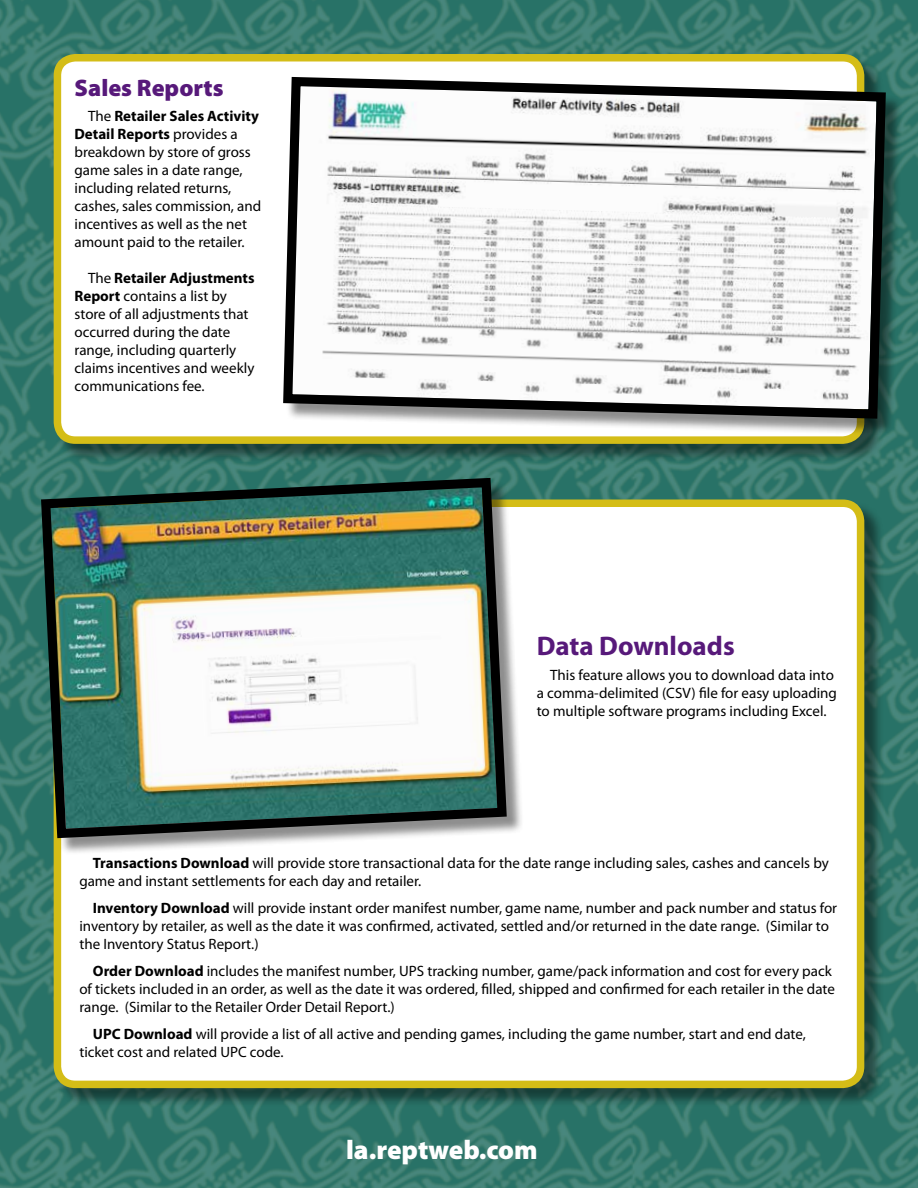
<style>
.page{position:relative;width:918px;height:1188px;background:#fff}
.page>*{position:absolute;margin:0;border:0;box-sizing:border-box;transform-origin:0 0}
.t1{font:900 27px "Myriad Pro";color:#fff}
.t2{font:700 27px "Myriad Pro";color:#57197a}
.t3{font:900 24px "Myriad Pro";color:#57197a}
.t4{font:15px/18px "Myriad Pro";color:#000}
.s1{font-weight:700}
</style>
<div class="page">
<img style="left:0;top:0;width:918px;height:1188px">
<div style="left:56px;top:56px;width:828px;height:407px;background:#000;opacity:.45"></div>
<div style="left:57px;top:58px;width:804px;height:382px;background:#fff;border-radius:18px"></div>
<div style="left:54px;top:54px;width:810px;height:390px;border:8px solid #d4bd17;border-radius:18px"></div>
<div style="left:56px;top:502px;width:828px;height:606px;background:#000;opacity:.45"></div>
<div style="left:57px;top:503px;width:804px;height:581px;background:#fff;border-radius:18px"></div>
<div style="left:54px;top:500px;width:810px;height:588px;border:8px solid #d4bd17;border-radius:18px"></div>
<div style="left:286px;top:80px;width:617px;height:356px;background:#000;opacity:.45"></div>
<svg style="left:283px;top:72px;width:607px;height:351px"></svg>
<div style="left:44px;top:481px;width:480px;height:374px;background:#000;opacity:.45"></div>
<img style="left:36px;top:473px;width:475px;height:370px">
<h2 class="t3" style="left:75px;top:74px;width:151px">Sales Reports</h2>
<p class="t4" style="left:75px;top:107px;width:188px;text-indent:14px">The <span class="s1">Retailer Sales Activity<br>Detail Reports</span> provides a breakdown by store of gross game sales in a date range, including related returns, cashes, sales commission, and incentives as well as the net amount paid to the retailer.</p>
<p class="t4" style="left:75px;top:269px;width:182px;text-indent:14px">The <span class="s1">Retailer Adjustments<br>Report</span> contains a list by store of all adjustments that occurred during the date range, including quarterly claims incentives and weekly communications fee.</p>
<h1 class="t2" style="left:537px;top:631px;width:199px">Data Downloads</h1>
<p class="t4" style="left:537px;top:666px;width:302px;text-indent:14px">This feature allows you to download data into a comma-delimited (CSV) file for easy uploading to multiple software programs including Excel.</p>
<p class="t4" style="left:79px;top:854px;width:751px;text-indent:14px"><span class="s1">Transactions Download</span> will provide store transactional data for the date range including sales, cashes and cancels by game and instant settlements for each day and retailer.</p>
<p class="t4" style="left:79px;top:899px;width:759px;text-indent:14px"><span class="s1">Inventory Download</span> will provide instant order manifest number, game name, number and pack number and status for inventory by retailer, as well as the date it was confirmed, activated, settled and/or returned in the date range. (Similar to the Inventory Status Report.)</p>
<p class="t4" style="left:79px;top:962px;width:757px;text-indent:14px"><span class="s1">Order Download</span> includes the manifest number, UPS tracking number, game/pack information and cost for every pack of tickets included in an order, as well as the date it was ordered, filled, shipped and confirmed for each retailer in the date range. (Similar to the Retailer Order Detail Report.)</p>
<p class="t4" style="left:79px;top:1025px;width:728px;text-indent:14px"><span class="s1">UPC Download</span> will provide a list of all active and pending games, including the game number, start and end date, ticket cost and related UPC code.</p>
<h1 class="t1" style="left:346px;top:1134px;width:193px">la.reptweb.com</h1>
</div>
